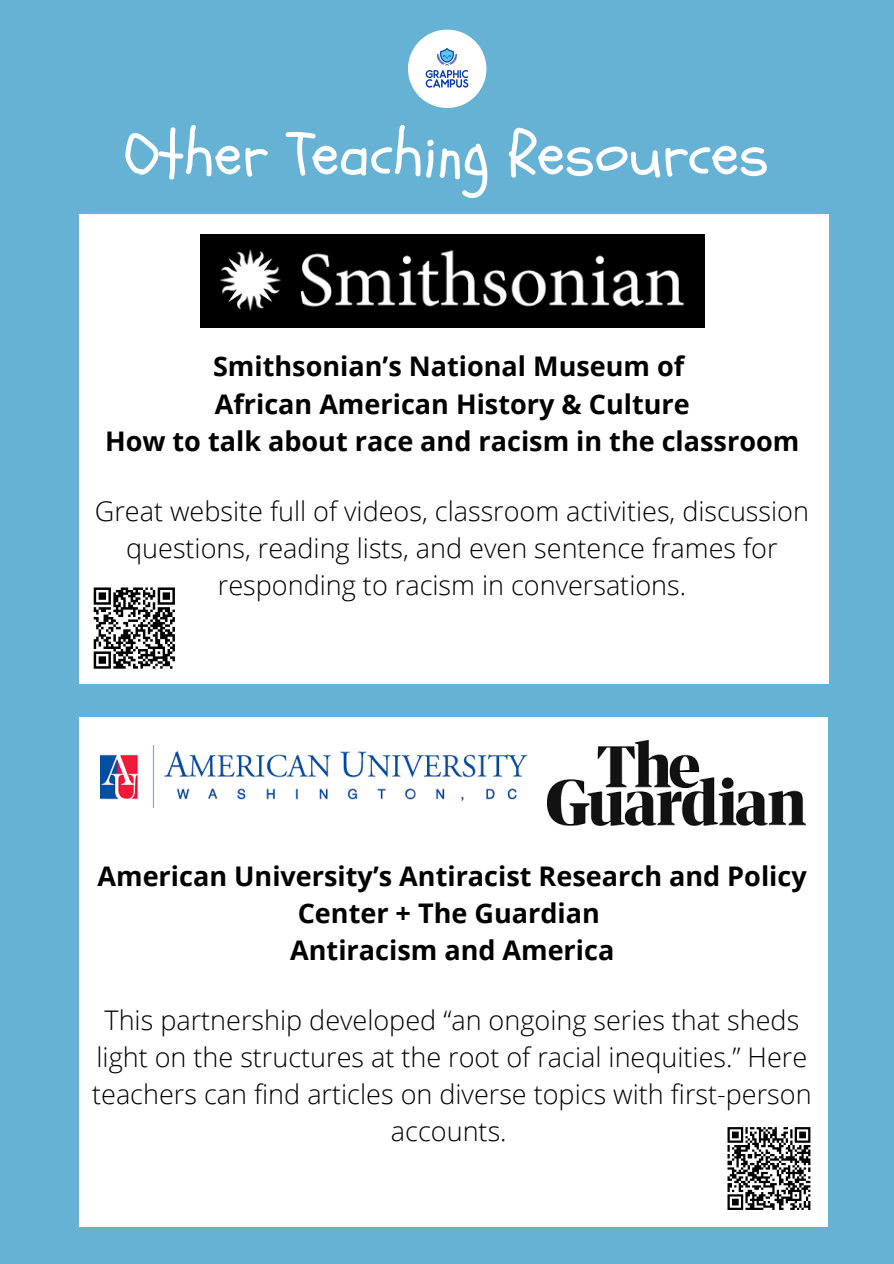
<style>
.page{position:relative;width:894px;height:1264px;background:#fff}
.page>*{position:absolute;margin:0;border:0;box-sizing:border-box;transform-origin:0 0}
.t1{font:63px "Schoolbell";color:#fff}
.t2{font:300 27px/37.2px "Open Sans";color:#000;text-align:center}
.t3{font:700 27px/37.2px "Open Sans";color:#000;text-align:center}
</style>
<div class="page">
<div style="left:0;top:0;width:893px;height:1263px;background:#66b2d4"></div>
<div style="left:79px;top:214px;width:749px;height:469px;background:#fff"></div>
<img style="left:200px;top:234px;width:504px;height:93px">
<div style="left:79px;top:717px;width:748px;height:509px;background:#fff"></div>
<img style="left:100px;top:745px;width:427px;height:62px">
<img style="left:547px;top:741px;width:258px;height:84px">
<svg style="left:94px;top:587px;width:81px;height:81px"></svg>
<svg style="left:727px;top:1127px;width:83px;height:82px"></svg>
<svg style="left:408px;top:30px;width:78px;height:78px"></svg>
<img style="left:419px;top:41px;width:56px;height:55px">
<h1 class="t1" style="left:125px;top:112px;width:645px">Other Teaching Resources</h1>
<p class="t3" style="left:105px;top:347px;width:695px">Smithsonian’s National Museum of<br>African American History &amp; Culture<br>How to talk about race and racism in the classroom</p>
<p class="t2" style="left:95px;top:491px;width:715px">Great website full of videos, classroom activities, discussion questions, reading lists, and even sentence frames for responding to racism in conversations.</p>
<p class="t3" style="left:97px;top:856px;width:710px">American University’s Antiracist Research and Policy<br>Center + The Guardian<br>Antiracism and America</p>
<p class="t2" style="left:92px;top:1000px;width:720px">This partnership developed “an ongoing series that sheds light on the structures at the root of racial inequities.” Here teachers can find articles on diverse topics with first-person accounts.</p>
</div>
